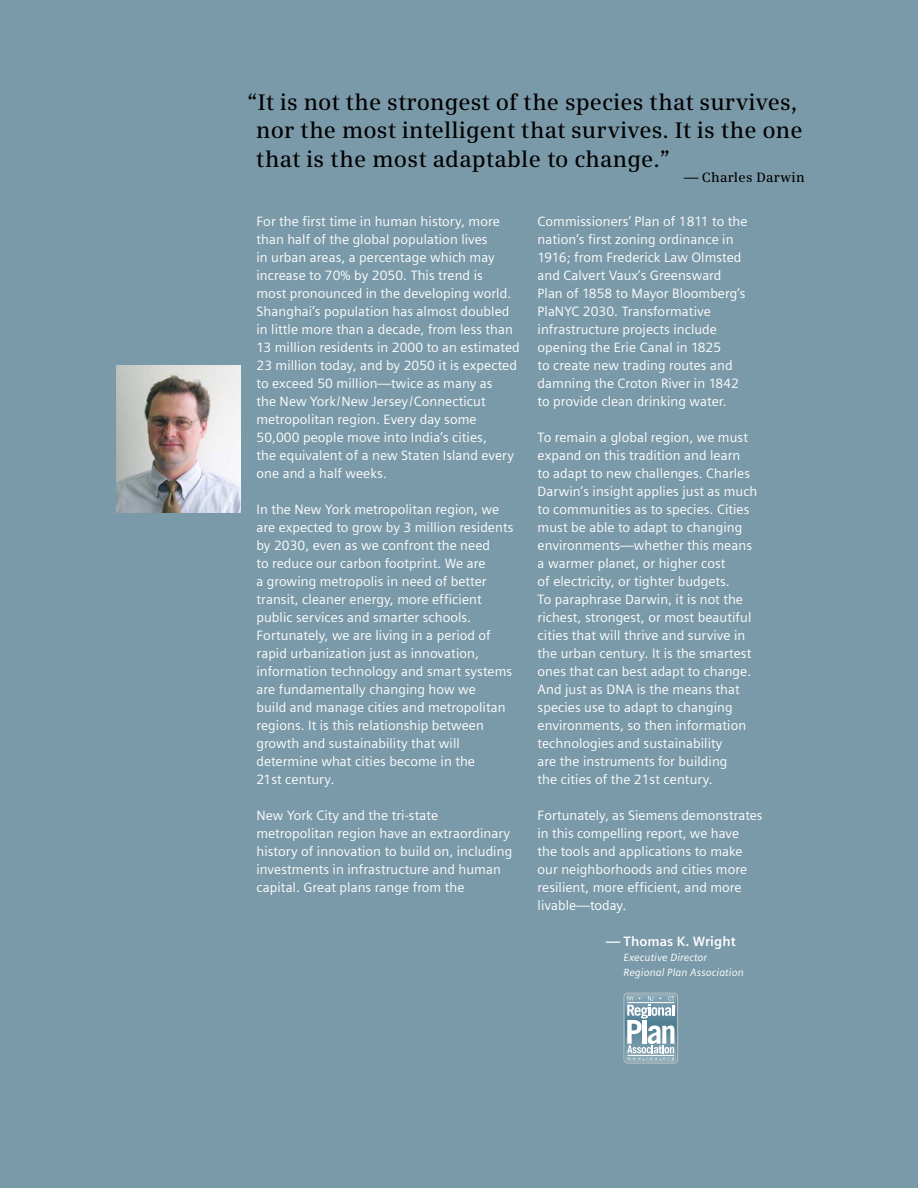
<style>
.page{position:relative;width:918px;height:1188px;background:#7b9aa9}
.page>*{position:absolute;margin:0;border:0;box-sizing:border-box;transform-origin:0 0}
._01__Headline__18pt{font:600 22.5px/28.5px "Siemens Serif";letter-spacing:.005em;color:#000}
._03__Copy_Roman__9pt{font:13.5px/18px "Siemens Sans";letter-spacing:.005em;color:#fff}
._03__Copy_Roman__9pt-2{font:700 13.5px "Siemens Sans";letter-spacing:.005em;color:#fff}
._03__Copy_Roman__9pt-3{font:600 13.5px "Siemens Serif";letter-spacing:.02em;color:#000}
._03__Copy_Roman__9pt-4{font:italic 10.5px "Siemens Sans";letter-spacing:.005em;color:#fff}
</style>
<div class="page">
<img style="left:117px;top:366px;width:123px;height:147px">
<div style="left:624px;top:993px;width:54px;height:70px;border:1px solid #c3c5c7;border-radius:4px"></div>
<svg style="left:625px;top:994px;width:51px;height:68px"></svg>
<p class="_01__Headline__18pt" style="left:256px;top:88px;width:548px;text-indent:-9px">“It is not the strongest of the species that survives, nor the most intelligent that survives. It is the one that is the most adaptable to change.”</p>
<p class="_03__Copy_Roman__9pt-3" style="left:684px;top:169px;width:122px">— Charles Darwin</p>
<p class="_03__Copy_Roman__9pt" style="left:256px;top:213px;width:245px">For the first time in human history, more than half of the global population lives</p>
<p class="_03__Copy_Roman__9pt" style="left:256px;top:249px;width:240px">in urban areas, a percentage which may</p>
<p class="_03__Copy_Roman__9pt" style="left:256px;top:267px;width:228px">increase to 70% by 2050. This trend is</p>
<p class="_03__Copy_Roman__9pt" style="left:256px;top:285px;width:265px">most pronounced in the developing world.<br>Shanghai’s population has almost doubled in little more than a decade, from less than 13 million residents in 2000 to an estimated 23 million today, and by 2050 it is expected to exceed 50 million—twice as many as</p>
<p class="_03__Copy_Roman__9pt" style="left:256px;top:393px;width:231px">the New York/New Jersey/Connecticut</p>
<p class="_03__Copy_Roman__9pt" style="left:256px;top:411px;width:232px">metropolitan region. Every day some<br>50,000 people move into India’s cities,</p>
<p class="_03__Copy_Roman__9pt" style="left:256px;top:447px;width:259px">the equivalent of a new Staten Island every one and a half weeks.</p>
<p class="_03__Copy_Roman__9pt" style="left:256px;top:501px;width:258px">In the New York metropolitan region, we are expected to grow by 3 million residents by 2030, even as we confront the need</p>
<p class="_03__Copy_Roman__9pt" style="left:256px;top:555px;width:231px">to reduce our carbon footprint. We are</p>
<p class="_03__Copy_Roman__9pt" style="left:256px;top:573px;width:232px">a growing metropolis in need of better</p>
<p class="_03__Copy_Roman__9pt" style="left:256px;top:591px;width:227px">transit, cleaner energy, more efficient</p>
<p class="_03__Copy_Roman__9pt" style="left:256px;top:609px;width:216px">public services and smarter schools.</p>
<p class="_03__Copy_Roman__9pt" style="left:256px;top:627px;width:236px">Fortunately, we are living in a period of</p>
<p class="_03__Copy_Roman__9pt" style="left:256px;top:645px;width:224px">rapid urbanization just as innovation,</p>
<p class="_03__Copy_Roman__9pt" style="left:256px;top:663px;width:257px">information technology and smart systems are fundamentally changing how we</p>
<p class="_03__Copy_Roman__9pt" style="left:256px;top:699px;width:251px">build and manage cities and metropolitan</p>
<p class="_03__Copy_Roman__9pt" style="left:256px;top:717px;width:229px">regions. It is this relationship between growth and sustainability that will</p>
<p class="_03__Copy_Roman__9pt" style="left:256px;top:753px;width:220px">determine what cities become in the</p>
<p class="_03__Copy_Roman__9pt" style="left:256px;top:771px;width:79px">21st century.</p>
<p class="_03__Copy_Roman__9pt" style="left:256px;top:807px;width:183px">New York City and the tri-state</p>
<p class="_03__Copy_Roman__9pt" style="left:256px;top:825px;width:257px">metropolitan region have an extraordinary history of innovation to build on, including investments in infrastructure and human capital. Great plans range from the</p>
<p class="_03__Copy_Roman__9pt" style="left:538px;top:213px;width:211px">Commissioners’ Plan of 1811 to the nation’s first zoning ordinance in 1916; from Frederick Law Olmsted and Calvert Vaux’s Greensward</p>
<p class="_03__Copy_Roman__9pt" style="left:538px;top:285px;width:209px">Plan of 1858 to Mayor Bloomberg’s<br>PlaNYC 2030. Transformative</p>
<p class="_03__Copy_Roman__9pt" style="left:538px;top:321px;width:181px">infrastructure projects include</p>
<p class="_03__Copy_Roman__9pt" style="left:538px;top:339px;width:185px">opening the Erie Canal in 1825</p>
<p class="_03__Copy_Roman__9pt" style="left:538px;top:357px;width:203px">to create new trading routes and damning the Croton River in 1842</p>
<p class="_03__Copy_Roman__9pt" style="left:538px;top:393px;width:191px">to provide clean drinking water.</p>
<p class="_03__Copy_Roman__9pt" style="left:538px;top:429px;width:212px">To remain a global region, we must expand on this tradition and learn</p>
<p class="_03__Copy_Roman__9pt" style="left:538px;top:465px;width:221px">to adapt to new challenges. Charles Darwin’s insight applies just as much to communities as to species. Cities must be able to adapt to changing environments—whether this means</p>
<p class="_03__Copy_Roman__9pt" style="left:538px;top:555px;width:189px">a warmer planet, or higher cost</p>
<p class="_03__Copy_Roman__9pt" style="left:538px;top:573px;width:194px">of electricity, or tighter budgets.</p>
<p class="_03__Copy_Roman__9pt" style="left:538px;top:591px;width:215px">To paraphrase Darwin, it is not the richest, strongest, or most beautiful cities that will thrive and survive in the urban century. It is the smartest ones that can best adapt to change.<br>And just as DNA is the means that species use to adapt to changing</p>
<p class="_03__Copy_Roman__9pt" style="left:538px;top:717px;width:210px">environments, so then information technologies and sustainability</p>
<p class="_03__Copy_Roman__9pt" style="left:538px;top:753px;width:191px">are the instruments for building</p>
<p class="_03__Copy_Roman__9pt" style="left:538px;top:771px;width:177px">the cities of the 21st century.</p>
<p class="_03__Copy_Roman__9pt" style="left:538px;top:807px;width:227px">Fortunately, as Siemens demonstrates in this compelling report, we have</p>
<p class="_03__Copy_Roman__9pt" style="left:538px;top:843px;width:206px">the tools and applications to make</p>
<p class="_03__Copy_Roman__9pt" style="left:538px;top:861px;width:211px">our neighborhoods and cities more resilient, more efficient, and more livable—today.</p>
<p class="_03__Copy_Roman__9pt-2" style="left:607px;top:934px;width:131px">— Thomas K. Wright</p>
<p class="_03__Copy_Roman__9pt-4" style="left:624px;top:952px;width:85px">Executive Director</p>
<p class="_03__Copy_Roman__9pt-4" style="left:624px;top:967px;width:122px">Regional Plan Association</p>
</div>
